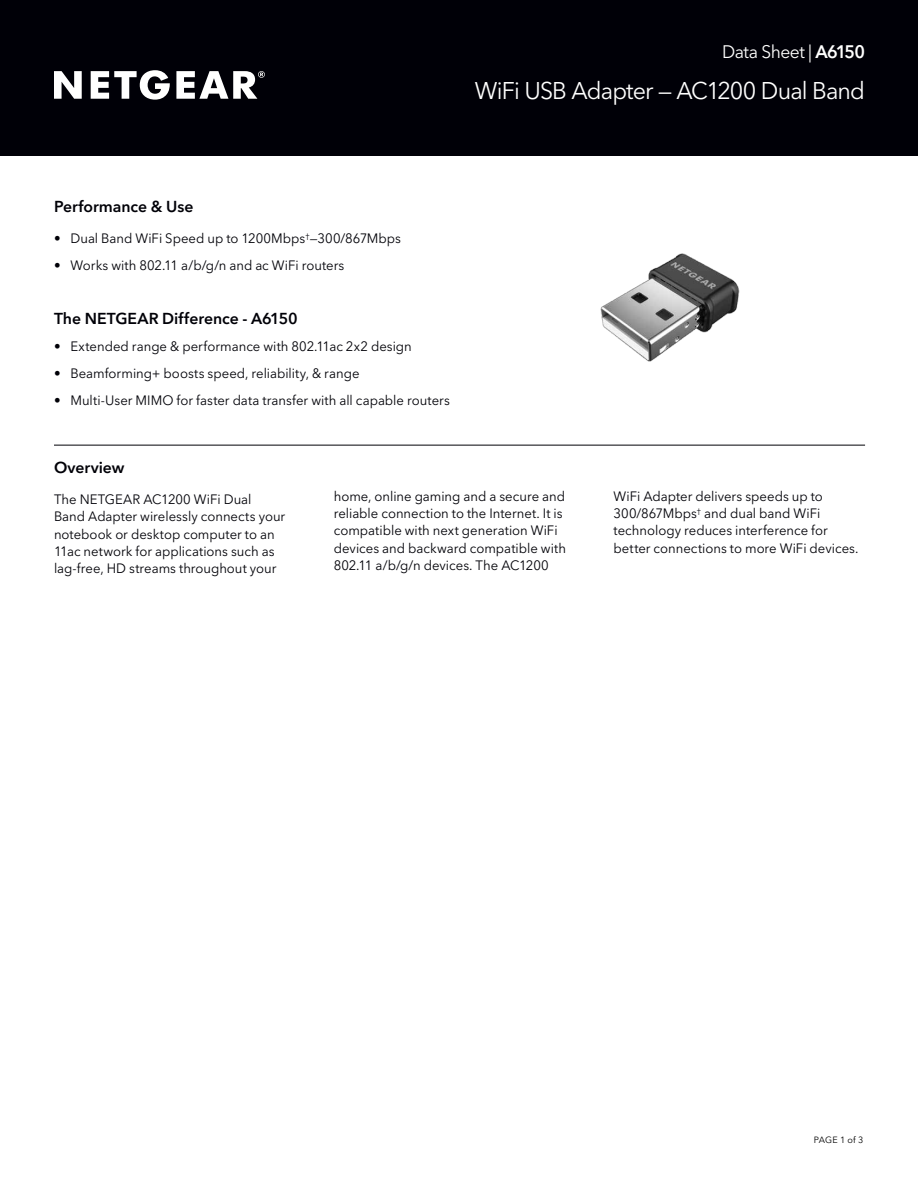
<style>
.page{position:relative;width:918px;height:1188px;background:#fff}
.page>*{position:absolute;margin:0;border:0;box-sizing:border-box;transform-origin:0 0}
.t1{font:24px "Avenir Next LT Pro";letter-spacing:-.04em;color:#fff}
.t2{font:18px "Avenir Next LT Pro";letter-spacing:-.03em;color:#fff}
.t3{font:600 15.75px "Avenir Next LT Pro";color:#000007}
.t4{font:13.5px/17.2px "Avenir Next LT Pro";color:#000007}
.t5{font:9px "Avenir Next LT Pro";letter-spacing:.015em;color:#000}
.s1{font-weight:600}
</style>
<div class="page">
<div style="left:0;top:0;width:918px;height:156px;background:#000007"></div>
<svg style="left:54px;top:70px;width:211px;height:30px"></svg>
<hr style="left:54px;top:445px;width:811px;height:1px;background:#000007">
<img style="left:600px;top:253px;width:140px;height:109px">
<h2 class="t2" style="left:722px;top:41px;width:144px">Data Sheet | <span class="s1">A6150</span></h2>
<h1 class="t1" style="left:475px;top:76px;width:392px">WiFi USB Adapter — AC1200 Dual Band</h1>
<p class="t3" style="left:54px;top:196px;width:141px">Performance &amp; Use</p>
<p class="t4" style="left:54px;top:230px;width:349px">• Dual Band WiFi Speed up to 1200Mbps<sup>†</sup>—300/867Mbps</p>
<p class="t4" style="left:54px;top:257px;width:292px">• Works with 802.11 a/b/g/n and ac WiFi routers</p>
<p class="t3" style="left:54px;top:309px;width:245px">The NETGEAR Difference - A6150</p>
<p class="t4" style="left:54px;top:338px;width:359px">• Extended range &amp; performance with 802.11ac 2x2 design</p>
<p class="t4" style="left:54px;top:365px;width:307px">• Beamforming+ boosts speed, reliability, &amp; range</p>
<p class="t4" style="left:54px;top:392px;width:397px">• Multi-User MIMO for faster data transfer with all capable routers</p>
<p class="t3" style="left:54px;top:457px;width:72px">Overview</p>
<p class="t4" style="left:54px;top:491px;width:233px">The NETGEAR AC1200 WiFi Dual Band Adapter wirelessly connects your notebook or desktop computer to an 11ac network for applications such as lag-free, HD streams throughout your</p>
<p class="t4" style="left:334px;top:487px;width:234px">home, online gaming and a secure and reliable connection to the Internet. It is compatible with next generation WiFi devices and backward compatible with 802.11 a/b/g/n devices. The AC1200</p>
<p class="t4" style="left:614px;top:487px;width:246px">WiFi Adapter delivers speeds up to 300/867Mbps<sup>†</sup> and dual band WiFi technology reduces interference for better connections to more WiFi devices.</p>
<p class="t5" style="left:814px;top:1134px;width:51px">PAGE 1 of 3</p>
</div>
